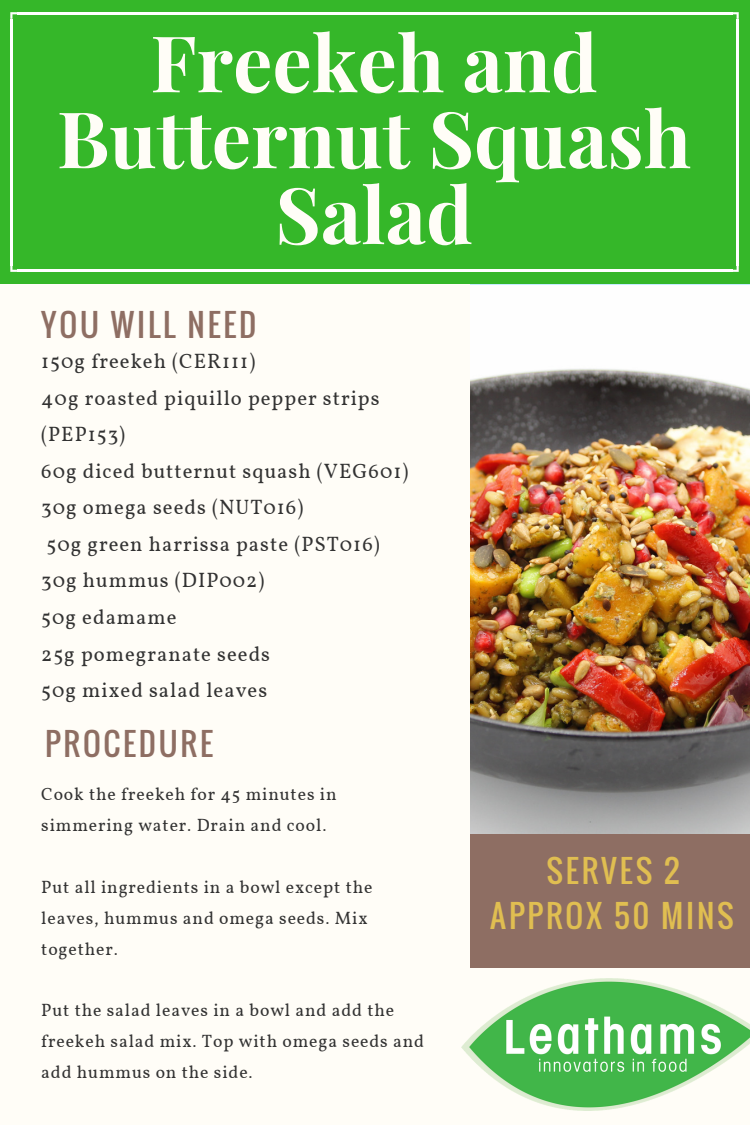
<style>
.page{position:relative;width:750px;height:1125px;background:#fffdf7}
.page>*{position:absolute;margin:0;border:0;box-sizing:border-box;transform-origin:0 0}
.t1{font:700 78.12px/76px "Playfair Display";color:#fffdf7;text-align:center}
.t2{font:31px "Oswald";letter-spacing:.09em;color:#8e6e63}
.t3{font:31px/45px "Oswald";letter-spacing:.09em;color:#e0be51;text-align:center}
.t4{font:20.62px/36.5px "Vollkorn";letter-spacing:.05em;color:#323232}
.t5{font:17.62px/31px "Vollkorn";letter-spacing:.05em;color:#323232}
</style>
<div class="page">
<div style="left:0;top:0;width:750px;height:284px;background:#35b729"></div>
<hr style="left:737px;top:19px;width:2px;height:246px;background:#fff">
<hr style="left:10px;top:19px;width:2px;height:246px;background:#fff">
<hr style="left:17px;top:12px;width:715px;height:2px;background:#fff">
<hr style="left:17px;top:270px;width:715px;height:2px;background:#fff">
<svg style="left:732px;top:12px;width:7px;height:7px"></svg>
<svg style="left:10px;top:12px;width:7px;height:7px"></svg>
<svg style="left:732px;top:265px;width:7px;height:7px"></svg>
<svg style="left:10px;top:265px;width:7px;height:7px"></svg>
<img style="left:471px;top:368px;width:279px;height:466px">
<div style="left:471px;top:834px;width:279px;height:133px;background:#8e6e63"></div>
<img style="left:461px;top:979px;width:289px;height:132px">
<h1 class="t1" style="left:57px;top:22px;width:636px">Freekeh and<br>Butternut Squash<br>Salad</h1>
<h2 class="t2" style="left:41px;top:301px;width:217px">YOU WILL NEED</h2>
<p class="t4" style="left:41px;top:342px;width:369px">150g freekeh (CER111)<br>40g roasted piquillo pepper strips (PEP153)<br>60g diced butternut squash (VEG601)<br>30g omega seeds (NUT016)<br>50g green harrissa paste (PST016)<br>30g hummus (DIP002)<br>50g edamame<br>25g pomegranate seeds<br>50g mixed salad leaves</p>
<h2 class="t2" style="left:45px;top:720px;width:170px">PROCEDURE</h2>
<p class="t5" style="left:41px;top:778px;width:297px">Cook the freekeh for 45 minutes in simmering water. Drain and cool.</p>
<p class="t5" style="left:41px;top:871px;width:333px">Put all ingredients in a bowl except the leaves, hummus and omega seeds. Mix together.</p>
<p class="t5" style="left:41px;top:995px;width:384px">Put the salad leaves in a bowl and add the freekeh salad mix. Top with omega seeds and add hummus on the side.</p>
<h2 class="t3" style="left:490px;top:848px;width:245px">SERVES 2<br>APPROX 50 MINS</h2>
</div>
